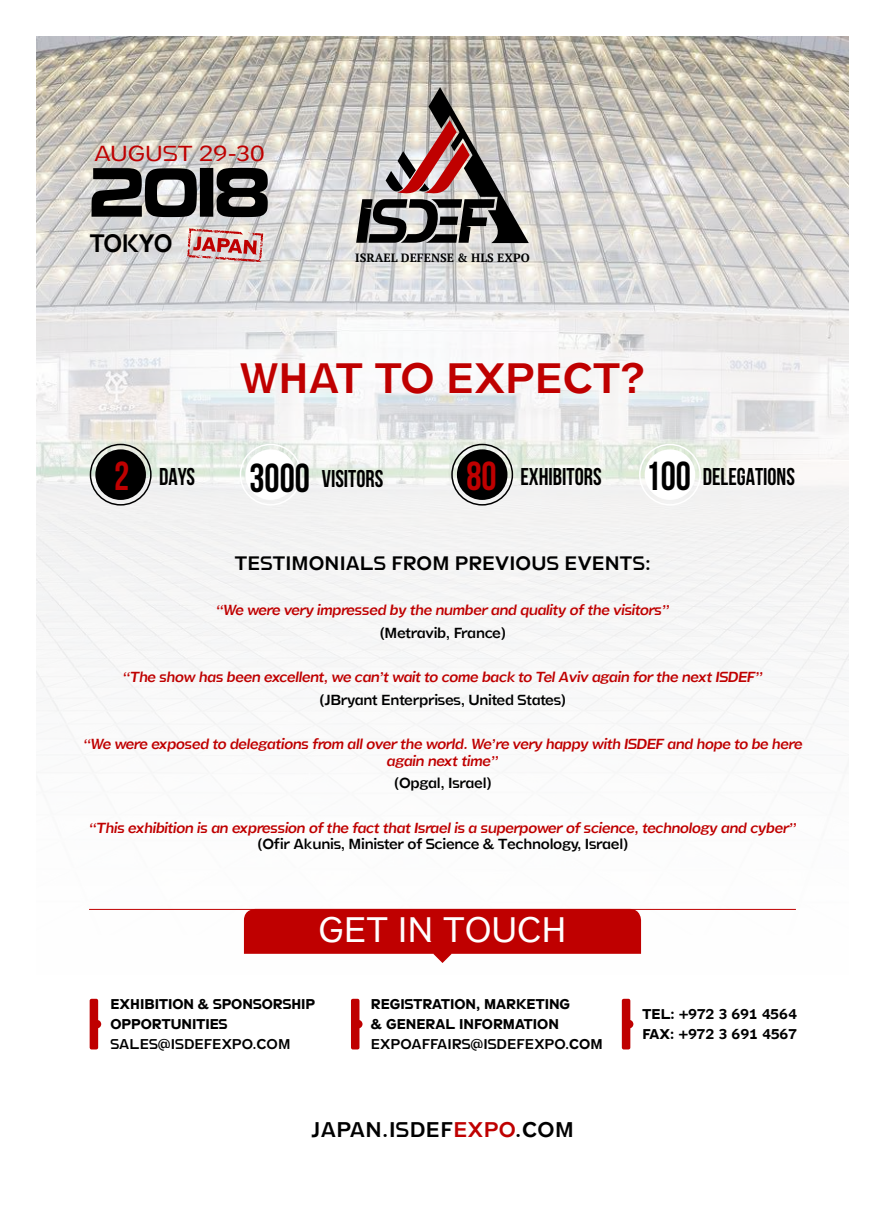
<style>
.page{position:relative;width:885px;height:1225px;background:#fff}
.page>*{position:absolute;margin:0;border:0;box-sizing:border-box;transform-origin:0 0}
.t1{font:62px "Nokia Kokia";color:#000;scale:.88 1}
.t2{font:300 43.2px "Stamen";color:#bf0000}
.t3{font:700 40.4px "Bebas Neue";color:#bf0000;scale:.94 1}
.t4{font:200 36px "Stamen";color:#fff}
.t5{font:300 25.6px "Stamen";letter-spacing:-.04em;color:#000;scale:.93 1}
.t6{font:700 24.2px "Bebas Neue";color:#000;scale:.94 1}
.t7{font:200 22px "Stamen";letter-spacing:-.005em;color:#bf0000;scale:1.12 1}
.t8{font:300 21.6px "Stamen";letter-spacing:.02em;color:#000}
.t9{font:300 19.8px "Stamen";letter-spacing:.01em;color:#000}
.t10{font:italic 300 14.8px/16.4px "Stamen";letter-spacing:-.02em;color:#bf0000;text-align:center}
.t11{font:300 14.8px "Stamen";letter-spacing:-.02em;color:#000}
.t12{font:700 14.4px/20px "Stamen";color:#000}
.t13{font:14.4px/20px "Stamen";color:#000}
.t14{font:300 14.4px "Stamen";color:#000}
.t15{font:700 12px "PT Serif";color:#000}
.s1{font-size:40.4px;color:#bf0000}
.s2{font-size:40.4px}
.s3{font-weight:300}
.s4{font-weight:400}
.s5{font-weight:700}
.s6{color:#bf0000}
</style>
<div class="page">
<img style="left:37px;top:37px;width:811px;height:991px">
<hr style="left:89px;top:909px;width:706px;height:1px;background:#bf0000">
<svg style="left:244px;top:909px;width:397px;height:54px"></svg>
<div style="left:245px;top:449px;width:51px;height:51px;background:#fff;border-radius:50%"></div>
<div style="left:240px;top:444px;width:61px;height:61px;border:1px solid #fff;border-radius:50%"></div>
<div style="left:95px;top:449px;width:51px;height:51px;background:#000;border-radius:50%"></div>
<div style="left:90px;top:444px;width:61px;height:61px;border:1px solid #000;border-radius:50%"></div>
<div style="left:644px;top:449px;width:51px;height:51px;background:#fff;border-radius:50%"></div>
<div style="left:639px;top:444px;width:61px;height:61px;border:1px solid #fff;border-radius:50%"></div>
<div style="left:457px;top:449px;width:50px;height:51px;background:#000;border-radius:50%"></div>
<div style="left:451px;top:444px;width:62px;height:61px;border:1px solid #000;border-radius:50%"></div>
<div style="left:90px;top:998px;width:8px;height:51px;background:#bf0000;border-radius:2px"></div>
<div style="left:93px;top:1020px;width:8px;height:8px;background:#bf0000;border-radius:50%"></div>
<div style="left:351px;top:998px;width:8px;height:51px;background:#bf0000;border-radius:2px"></div>
<div style="left:354px;top:1020px;width:8px;height:8px;background:#bf0000;border-radius:50%"></div>
<div style="left:621px;top:998px;width:9px;height:51px;background:#bf0000;border-radius:2px"></div>
<div style="left:624px;top:1020px;width:9px;height:8px;background:#bf0000;border-radius:50%"></div>
<svg style="left:187px;top:228px;width:76px;height:34px;background:#d49796"></svg>
<svg style="left:356px;top:87px;width:172px;height:156px;background:#9f918d"></svg>
<h3 class="t7" style="left:94px;top:145px;width:154px">AUGUST 29-30</h3>
<h1 class="t1" style="left:90px;top:159px;width:206px">2018</h1>
<h3 class="t5" style="left:90px;top:232px;width:90px">TOKYO</h3>
<p class="t15" style="left:355px;top:251px;width:176px">ISRAEL DEFENSE &amp; HLS EXPO</p>
<h2 class="t2" style="left:240px;top:360px;width:407px">WHAT TO EXPECT?</h2>
<h3 class="t6" style="left:114px;top:463px;width:87px"><span class="s1">2</span> DAYS</h3>
<h3 class="t6" style="left:249px;top:464px;width:144px"><span class="s2">3000</span> VISITORS</h3>
<h3 class="t3" style="left:466px;top:452px;width:34px">80</h3>
<h3 class="t6" style="left:645px;top:463px;width:160px"><span class="s2">100</span> DELEGATIONS</h3>
<h3 class="t6" style="left:520px;top:463px;width:88px">EXHIBITORS</h3>
<h3 class="t9" style="left:235px;top:555px;width:417px">TESTIMONIALS FROM PREVIOUS EVENTS:</h3>
<p class="t10" style="left:216px;top:603px;width:455px">“We were very impressed by the number and quality of the visitors”</p>
<p class="t11" style="left:379px;top:626px;width:128px">(Metravib, France)</p>
<p class="t10" style="left:122px;top:670px;width:642px">“The show has been excellent, we can’t wait to come back to Tel Aviv again for the next ISDEF”</p>
<p class="t11" style="left:319px;top:693px;width:248px">(JBryant Enterprises, United States)</p>
<p class="t10" style="left:83px;top:737px;width:721px">“We were exposed to delegations from all over the world. We’re very happy with ISDEF and hope to be here again next time”</p>
<p class="t11" style="left:394px;top:777px;width:99px">(Opgal, Israel)</p>
<p class="t10" style="left:89px;top:820px;width:709px">“This exhibition is an expression of the fact that Israel is a superpower of science, technology and cyber”</p>
<p class="t11" style="left:257px;top:832px;width:372px">(Ofir Akunis, Minister of Science &amp; Technology, Israel)</p>
<h3 class="t4" style="left:318px;top:915px;width:249px">GET IN TOUCH</h3>
<p class="t12" style="left:110px;top:994px;width:206px">EXHIBITION &amp; SPONSORSHIP<br>OPPORTUNITIES</p>
<p class="t14" style="left:110px;top:1038px;width:181px">SALES@ISDEFEXPO.COM</p>
<p class="t12" style="left:371px;top:995px;width:233px">REGISTRATION, MARKETING<br>&amp; GENERAL INFORMATION<br><span class="s3">EXPOAFFAIRS@ISDEFEXPO.</span><span class="s4">COM</span></p>
<p class="t13" style="left:642px;top:1003px;width:156px"><span class="s5">TEL:</span> +972 3 691 4564<br><span class="s5">FAX:</span> +972 3 691 4567</p>
<h3 class="t8" style="left:311px;top:1120px;width:264px">JAPAN.ISDEF<span class="s6">EXPO</span>.COM</h3>
</div>
